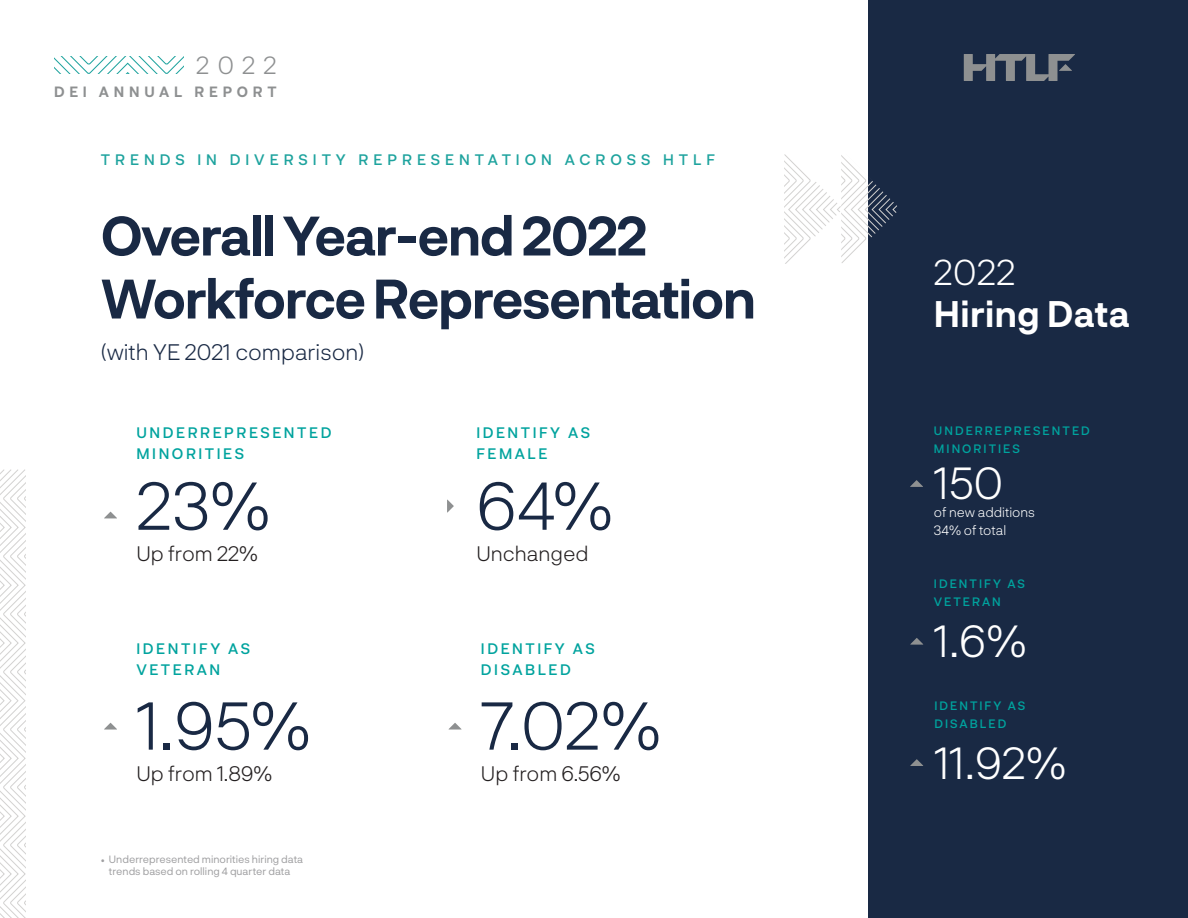
<style>
.page{position:relative;width:1188px;height:918px;background:#fff}
.page>*{position:absolute;margin:0;border:0;box-sizing:border-box;transform-origin:0 0}
.Numbers{font:300 67.5px "Neurial Grotesk";letter-spacing:.005em;color:#192944}
.t1{font:700 54px/63px "Neurial Grotesk";letter-spacing:-.03em;color:#192944}
.Numbers-2{font:300 45px "Neurial Grotesk";letter-spacing:.005em;color:#fff}
.t2{font:700 36px/42px "Neurial Grotesk";letter-spacing:.01em;color:#fff}
.t3{font:300 24.9px "Neurial Grotesk";color:#8e9091}
.t4{font:300 22.5px "Neurial Grotesk";color:#192944}
.Numbers-3{font:300 21px "Neurial Grotesk";color:#231f20}
.t5{font:500 15px/21px "Neurial Grotesk";letter-spacing:.17em;color:#00a39e}
.t6{font:500 15px "Neurial Grotesk";letter-spacing:.33em;color:#1ea39e}
.t7{font:700 14.55px "Neurial Grotesk";letter-spacing:.33em;color:#8e9091}
.Numbers-4{font:300 13.5px/18px "Neurial Grotesk";color:#fff}
.t8{font:500 12px "Neurial Grotesk";letter-spacing:.17em;color:#00a39e}
.t9{font:10.5px/12px "Neurial Grotesk";color:#9f9fa1;text-align:center}
.s1{font-family:"Minion Pro"}
.s2{font-weight:300}
</style>
<div class="page">
<div style="left:868px;top:0;width:320px;height:918px;background:#192944"></div>
<svg style="left:910px;top:759px;width:13px;height:7px"></svg>
<svg style="left:910px;top:480px;width:13px;height:7px"></svg>
<svg style="left:910px;top:638px;width:13px;height:7px"></svg>
<svg style="left:784px;top:154px;width:113px;height:110px"></svg>
<svg style="left:0;top:469px;width:26px;height:449px"></svg>
<svg style="left:964px;top:54px;width:111px;height:27px"></svg>
<svg style="left:55px;top:57px;width:129px;height:16px"></svg>
<svg style="left:104px;top:512px;width:13px;height:6px"></svg>
<svg style="left:447px;top:500px;width:7px;height:13px"></svg>
<svg style="left:448px;top:723px;width:14px;height:7px"></svg>
<svg style="left:104px;top:723px;width:13px;height:7px"></svg>
<p class="t3" style="left:196px;top:48px;width:82px">2022</p>
<p class="t7" style="left:54px;top:82px;width:224px">DEI ANNUAL REPORT</p>
<p class="t6" style="left:101px;top:149px;width:616px">TRENDS IN DIVERSITY REPRESENTATION ACROSS HTLF</p>
<p class="t1" style="left:101px;top:202px;width:657px">Overall Year-end 2022<br>Workforce Representation</p>
<p class="t4" style="left:101px;top:337px;width:265px">(with YE 2021 comparison)</p>
<p class="t5" style="left:136px;top:421px;width:196px">UNDERREPRESENTED</p>
<p class="t5" style="left:136px;top:442px;width:109px">MINORITIES</p>
<p class="Numbers" style="left:136px;top:460px;width:135px">23%</p>
<p class="Numbers-3" style="left:136px;top:539px;width:123px">Up from 22%</p>
<p class="t5" style="left:136px;top:637px;width:115px">IDENTIFY AS<br>VETERAN</p>
<p class="Numbers" style="left:136px;top:680px;width:176px">1.95%</p>
<p class="Numbers-3" style="left:136px;top:759px;width:137px">Up from 1.89%</p>
<p class="t9" style="left:101px;top:852px;width:204px"><span class="s1">•</span> Underrepresented minorities hiring data trends based on rolling 4 quarter data</p>
<p class="t5" style="left:476px;top:421px;width:115px">IDENTIFY AS</p>
<p class="t5" style="left:476px;top:442px;width:73px">FEMALE</p>
<p class="Numbers" style="left:476px;top:460px;width:138px">64%</p>
<p class="Numbers-3" style="left:476px;top:539px;width:114px">Unchanged</p>
<p class="t5" style="left:481px;top:637px;width:115px">IDENTIFY AS</p>
<p class="t5" style="left:481px;top:658px;width:91px">DISABLED</p>
<p class="Numbers" style="left:481px;top:680px;width:182px">7.02%</p>
<p class="Numbers-3" style="left:481px;top:759px;width:141px">Up from 6.56%</p>
<p class="t2" style="left:934px;top:249px;width:197px"><span class="s2">2022<br></span>Hiring Data</p>
<p class="t8" style="left:934px;top:422px;width:157px">UNDERREPRESENTED</p>
<p class="t8" style="left:934px;top:440px;width:88px">MINORITIES</p>
<p class="Numbers-2" style="left:934px;top:453px;width:71px">150</p>
<p class="Numbers-4" style="left:934px;top:503px;width:103px">of new additions<br>34% of total</p>
<p class="t8" style="left:934px;top:575px;width:92px">IDENTIFY AS</p>
<p class="t8" style="left:934px;top:593px;width:68px">VETERAN</p>
<p class="Numbers-2" style="left:934px;top:610px;width:94px">1.6%</p>
<p class="t8" style="left:934px;top:697px;width:92px">IDENTIFY AS</p>
<p class="t8" style="left:934px;top:715px;width:73px">DISABLED</p>
<p class="Numbers-2" style="left:934px;top:732px;width:134px">11.92%</p>
</div>
